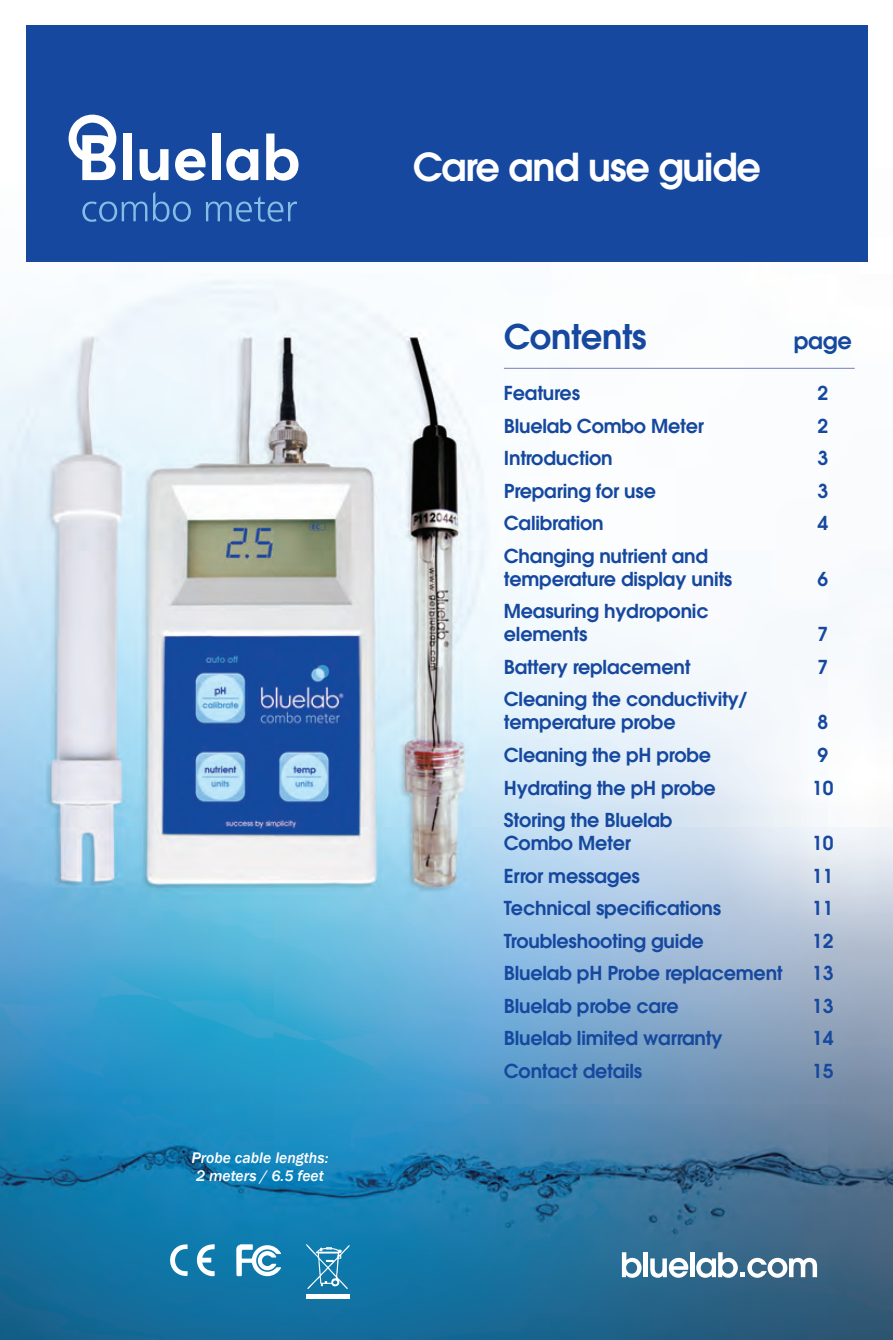
<style>
.page{position:relative;width:893px;height:1340px;background:#fff}
.page>*{position:absolute;margin:0;border:0;box-sizing:border-box;transform-origin:0 0}
.Clean_Ad_H02{font:600 38.25px "ITC Avant Garde Pro";letter-spacing:-.03em;color:#fff}
.Contents_H01{font:600 33.75px "ITC Avant Garde Pro";letter-spacing:-.01em;color:#15489e}
.Contents_H01-2{font:600 22.5px "ITC Avant Garde Pro";color:#15489e}
.Table_of_contents{font:600 19.12px/22.9px "ITC Avant Garde Pro";letter-spacing:-.01em;color:#15489e}
.t1{font:italic 500 15.75px/18px "Franklin Gothic";color:#fff}
</style>
<div class="page">
<img style="left:0;top:25px;width:893px;height:1314px">
<div style="left:26px;top:26px;width:841px;height:235px;background:#15489e"></div>
<hr style="left:504px;top:368px;width:351px;height:1px;background:#848cc5">
<svg style="left:82px;top:191px;width:215px;height:31px"></svg>
<svg style="left:306px;top:1243px;width:44px;height:47px;background:#3890b9"></svg>
<hr style="left:306px;top:1294px;width:44px;height:4px;background:#fff">
<svg style="left:236px;top:1244px;width:45px;height:32px"></svg>
<svg style="left:169px;top:1243px;width:19px;height:33px"></svg>
<svg style="left:196px;top:1243px;width:19px;height:33px"></svg>
<svg style="left:622px;top:1252px;width:20px;height:25px"></svg>
<div style="left:643px;top:1252px;width:5px;height:25px;background:#fff"></div>
<svg style="left:650px;top:1257px;width:38px;height:20px"></svg>
<div style="left:690px;top:1252px;width:5px;height:25px;background:#fff"></div>
<svg style="left:696px;top:1252px;width:121px;height:25px"></svg>
<svg style="left:266px;top:133px;width:33px;height:48px"></svg>
<div style="left:212px;top:133px;width:9px;height:47px;background:#fff"></div>
<svg style="left:175px;top:149px;width:31px;height:32px"></svg>
<div style="left:123px;top:133px;width:8px;height:47px;background:#fff"></div>
<svg style="left:140px;top:149px;width:29px;height:32px"></svg>
<svg style="left:69px;top:115px;width:47px;height:65px"></svg>
<svg style="left:226px;top:149px;width:32px;height:32px"></svg>
<p class="t1" style="left:191px;top:1148px;width:139px">Probe cable lengths:<br>2 meters / 6.5 feet</p>
<p class="Clean_Ad_H02" style="left:413px;top:142px;width:350px">Care and use guide</p>
<p class="Contents_H01" style="left:504px;top:314px;width:144px">Contents</p>
<p class="Contents_H01-2" style="left:794px;top:326px;width:60px">page</p>
<p class="Table_of_contents" style="left:504px;top:381px;width:78px">Features</p>
<p class="Table_of_contents" style="left:817px;top:381px;width:12px">2</p>
<p class="Table_of_contents" style="left:504px;top:414px;width:202px">Bluelab Combo Meter</p>
<p class="Table_of_contents" style="left:817px;top:414px;width:12px">2</p>
<p class="Table_of_contents" style="left:504px;top:446px;width:110px">Introduction</p>
<p class="Table_of_contents" style="left:817px;top:446px;width:12px">3</p>
<p class="Table_of_contents" style="left:504px;top:479px;width:154px">Preparing for use</p>
<p class="Table_of_contents" style="left:817px;top:479px;width:12px">3</p>
<p class="Table_of_contents" style="left:504px;top:511px;width:101px">Calibration</p>
<p class="Table_of_contents" style="left:817px;top:511px;width:12px">4</p>
<p class="Table_of_contents" style="left:504px;top:544px;width:230px">Changing nutrient and temperature display units</p>
<p class="Table_of_contents" style="left:817px;top:567px;width:12px">6</p>
<p class="Table_of_contents" style="left:504px;top:599px;width:206px">Measuring hydroponic elements</p>
<p class="Table_of_contents" style="left:817px;top:622px;width:12px">7</p>
<p class="Table_of_contents" style="left:504px;top:655px;width:188px">Battery replacement</p>
<p class="Table_of_contents" style="left:817px;top:655px;width:12px">7</p>
<p class="Table_of_contents" style="left:504px;top:687px;width:245px">Cleaning the conductivity/ temperature probe</p>
<p class="Table_of_contents" style="left:817px;top:710px;width:12px">8</p>
<p class="Table_of_contents" style="left:504px;top:743px;width:209px">Cleaning the pH probe</p>
<p class="Table_of_contents" style="left:817px;top:743px;width:12px">9</p>
<p class="Table_of_contents" style="left:504px;top:775px;width:213px">Hydrating the pH probe</p>
<p class="Table_of_contents" style="left:812px;top:775px;width:23px">10</p>
<p class="Table_of_contents" style="left:504px;top:808px;width:170px">Storing the Bluelab<br>Combo Meter</p>
<p class="Table_of_contents" style="left:812px;top:831px;width:23px">10</p>
<p class="Table_of_contents" style="left:504px;top:863px;width:137px">Error messages</p>
<p class="Table_of_contents" style="left:812px;top:863px;width:23px">11</p>
<p class="Table_of_contents" style="left:504px;top:896px;width:219px">Technical specifications</p>
<p class="Table_of_contents" style="left:812px;top:896px;width:23px">11</p>
<p class="Table_of_contents" style="left:504px;top:928px;width:201px">Troubleshooting guide</p>
<p class="Table_of_contents" style="left:812px;top:928px;width:23px">12</p>
<p class="Table_of_contents" style="left:504px;top:961px;width:280px">Bluelab pH Probe replacement</p>
<p class="Table_of_contents" style="left:812px;top:961px;width:23px">13</p>
<p class="Table_of_contents" style="left:504px;top:993px;width:176px">Bluelab probe care</p>
<p class="Table_of_contents" style="left:812px;top:993px;width:23px">13</p>
<p class="Table_of_contents" style="left:504px;top:1026px;width:220px">Bluelab limited warranty</p>
<p class="Table_of_contents" style="left:812px;top:1026px;width:23px">14</p>
<p class="Table_of_contents" style="left:504px;top:1058px;width:140px">Contact details</p>
<p class="Table_of_contents" style="left:812px;top:1058px;width:23px">15</p>
</div>
